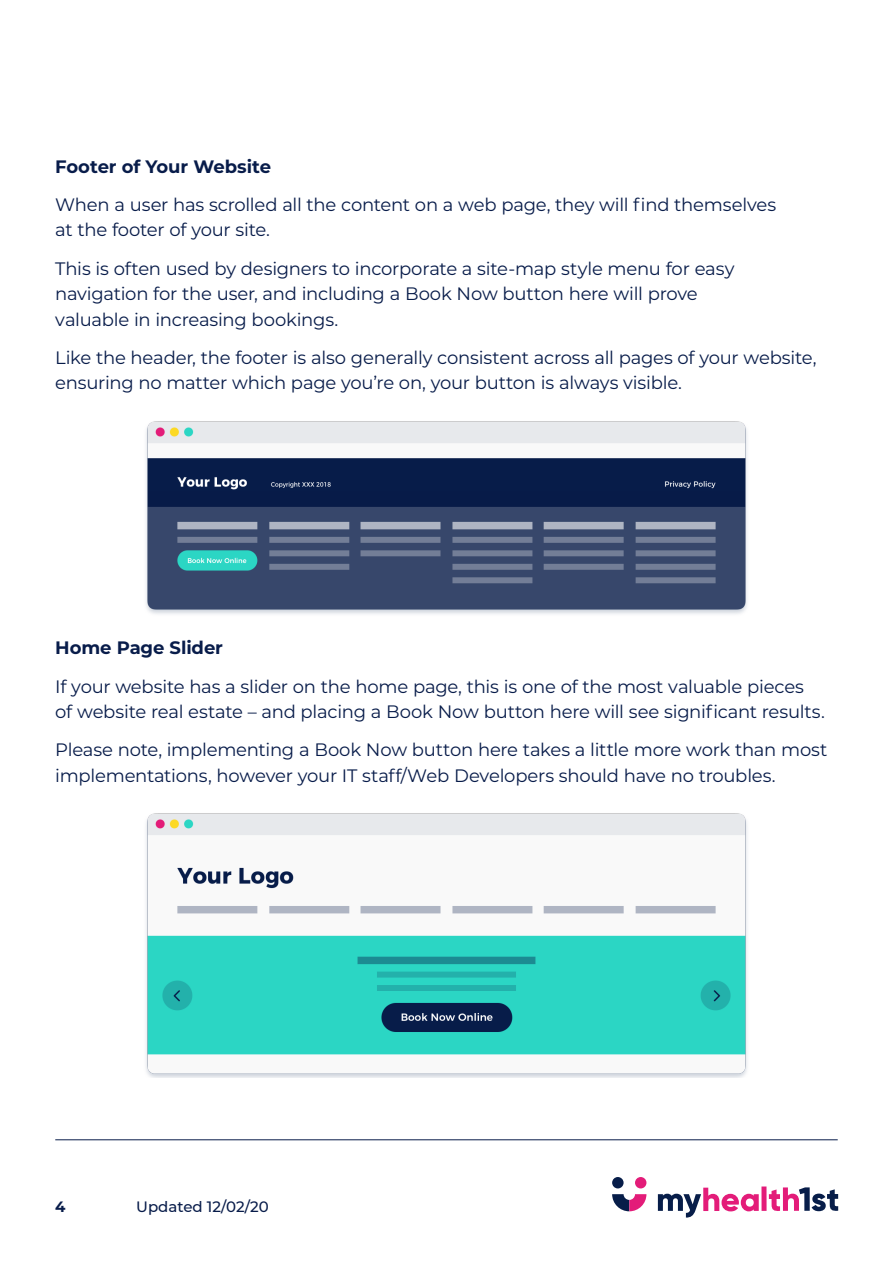
<style>
.page{position:relative;width:893px;height:1263px;background:#fff}
.page>*{position:absolute;margin:0;border:0;box-sizing:border-box;transform-origin:0 0}
.Body{font:18px/25.5px "Montserrat";letter-spacing:-.015em;color:#081c4a}
.Body-2{font:700 18px "Montserrat";letter-spacing:-.005em;color:#081c4a}
.t1{font:500 15px "Montserrat";color:#081c4a}
.t2{font:700 15px "Montserrat";color:#081c4a}
</style>
<div class="page">
<svg style="left:658px;top:1188px;width:101px;height:30px"></svg>
<div style="left:761px;top:1186px;width:6px;height:25px;background:#e31c79"></div>
<svg style="left:769px;top:1187px;width:69px;height:24px"></svg>
<div style="left:635px;top:1177px;width:11px;height:11px;background:#e31c79;border-radius:50%"></div>
<div style="left:612px;top:1177px;width:12px;height:11px;background:#071d49;border-radius:50%"></div>
<svg style="left:612px;top:1194px;width:34px;height:17px"></svg>
<hr style="left:55px;top:1139px;width:783px;height:1px;background:#081c4a">
<img style="left:146px;top:421px;width:601px;height:193px">
<img style="left:146px;top:813px;width:601px;height:264px">
<p class="Body-2" style="left:55px;top:153px;width:217px">Footer of Your Website</p>
<p class="Body" style="left:55px;top:191px;width:722px">When a user has scrolled all the content on a web page, they will find themselves at the footer of your site.</p>
<p class="Body" style="left:55px;top:255px;width:681px">This is often used by designers to incorporate a site-map style menu for easy navigation for the user, and including a Book Now button here will prove valuable in increasing bookings.</p>
<p class="Body" style="left:55px;top:344px;width:763px">Like the header, the footer is also generally consistent across all pages of your website, ensuring no matter which page you’re on, your button is always visible.</p>
<p class="Body-2" style="left:55px;top:635px;width:169px">Home Page Slider</p>
<p class="Body" style="left:55px;top:673px;width:771px">If your website has a slider on the home page, this is one of the most valuable pieces of website real estate – and placing a Book Now button here will see significant results.</p>
<p class="Body" style="left:55px;top:736px;width:774px">Please note, implementing a Book Now button here takes a little more work than most implementations, however your IT staff/Web Developers should have no troubles.</p>
<p class="t2" style="left:55px;top:1196px;width:12px">4</p>
<p class="t1" style="left:136px;top:1196px;width:134px">Updated 12/02/20</p>
</div>
